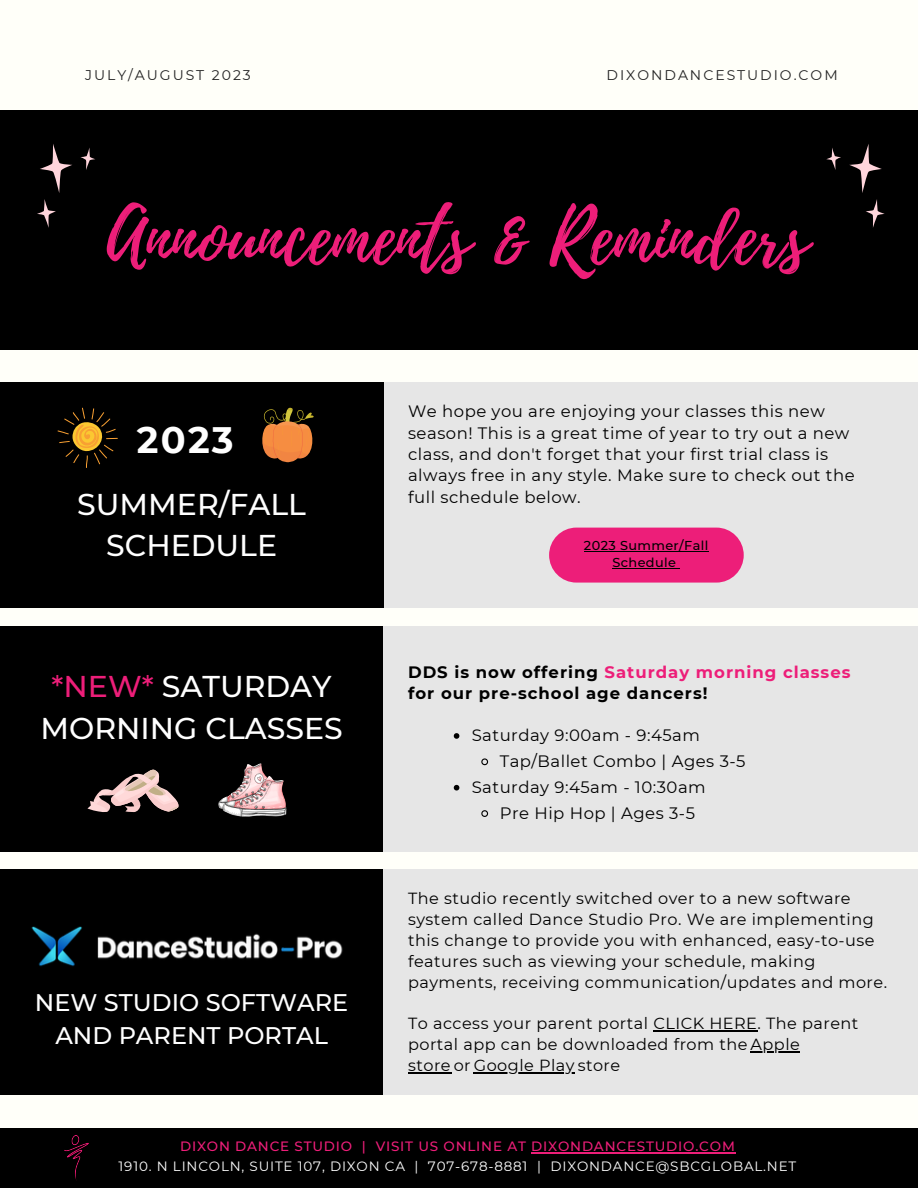
<style>
.page{position:relative;width:918px;height:1188px;background:#fffff9}
.page>*{position:absolute;margin:0;border:0;box-sizing:border-box;transform-origin:0 0}
.t1{font:76.05px "Playlist Script";color:#ed1e79}
.t2{font:700 36.75px "Montserrat";color:#fff}
.t3{font:500 30px/41.7px "Montserrat";color:#fff;text-align:center}
.t4{font:500 24px/32.7px "Montserrat";color:#fff;text-align:center}
.t5{font:16.5px/21.3px "Montserrat";letter-spacing:.03em;color:#000}
.t6{font:700 16.5px/21.3px "Montserrat";letter-spacing:.06em;color:#000}
.t7{font:16.05px/20.9px "Montserrat";letter-spacing:.03em;color:#000}
.t8{font:13.95px "Montserrat";letter-spacing:.14em;color:#222}
.t9{font:13.5px "Montserrat";letter-spacing:.06em;color:#fff}
.t10{font:500 13.5px "Montserrat";letter-spacing:.06em;color:#ed1e79}
.t11{font:500 12.9px/16.6px "Montserrat";letter-spacing:.03em;color:#000;text-align:center}
.s1{color:#ed1e79}
</style>
<div class="page">
<div style="left:0;top:1128px;width:918px;height:60px;background:#000"></div>
<img style="left:64px;top:1135px;width:25px;height:46px">
<div style="left:0;top:110px;width:918px;height:239px;background:#000"></div>
<svg style="left:849px;top:144px;width:33px;height:49px"></svg>
<svg style="left:826px;top:148px;width:15px;height:22px"></svg>
<svg style="left:866px;top:199px;width:19px;height:29px"></svg>
<svg style="left:40px;top:144px;width:32px;height:49px"></svg>
<svg style="left:80px;top:148px;width:15px;height:22px"></svg>
<svg style="left:37px;top:199px;width:19px;height:29px"></svg>
<div style="left:383px;top:383px;width:535px;height:225px;background:#e6e6e6"></div>
<div style="left:0;top:383px;width:383px;height:225px;background:#000"></div>
<div style="left:0;top:626px;width:383px;height:225px;background:#000"></div>
<div style="left:0;top:869px;width:383px;height:226px;background:#000"></div>
<div style="left:383px;top:626px;width:535px;height:225px;background:#e6e6e6"></div>
<div style="left:383px;top:869px;width:535px;height:226px;background:#e6e6e6"></div>
<svg style="left:57px;top:407px;width:61px;height:61px"></svg>
<svg style="left:262px;top:407px;width:52px;height:56px"></svg>
<svg style="left:87px;top:769px;width:92px;height:43px"></svg>
<img style="left:219px;top:764px;width:67px;height:53px">
<img style="left:31px;top:926px;width:312px;height:41px">
<hr style="left:653px;top:1030px;width:104px;height:1px;background:#000">
<hr style="left:751px;top:1051px;width:49px;height:1px;background:#000">
<hr style="left:408px;top:1072px;width:43px;height:1px;background:#000">
<hr style="left:474px;top:1072px;width:101px;height:1px;background:#000">
<svg style="left:454px;top:733px;width:5px;height:6px"></svg>
<svg style="left:481px;top:758px;width:8px;height:8px"></svg>
<svg style="left:454px;top:785px;width:5px;height:6px"></svg>
<svg style="left:481px;top:810px;width:8px;height:7px"></svg>
<hr style="left:531px;top:1152px;width:205px;height:1px;background:#ed1e79">
<div style="left:549px;top:528px;width:195px;height:55px;background:#ed1e79;border-radius:27px"></div>
<hr style="left:584px;top:551px;width:125px;height:1px;background:#000">
<hr style="left:613px;top:568px;width:63px;height:1px;background:#000">
<p class="t8" style="left:85px;top:66px;width:167px">JULY/AUGUST 2023</p>
<p class="t8" style="left:607px;top:66px;width:233px">DIXONDANCESTUDIO.COM</p>
<p class="t1" style="left:107px;top:183px;width:703px">Announcements &amp; Reminders</p>
<p class="t2" style="left:137px;top:417px;width:98px">2023</p>
<p class="t3" style="left:77px;top:483px;width:230px">SUMMER/FALL<br>SCHEDULE</p>
<p class="t3" style="left:41px;top:666px;width:304px"><span class="s1">*NEW*</span> SATURDAY<br>MORNING CLASSES</p>
<p class="t4" style="left:35px;top:986px;width:315px">NEW STUDIO SOFTWARE<br>AND PARENT PORTAL</p>
<p class="t5" style="left:408px;top:401px;width:448px">We hope you are enjoying your classes this new season! This is a great time of year to try out a new class, and don't forget that your first trial class is always free in any style. Make sure to check out the full schedule below.</p>
<p class="t11" style="left:584px;top:537px;width:126px">2023 Summer/Fall<br>Schedule</p>
<p class="t6" style="left:408px;top:661px;width:444px">DDS is now offering <span class="s1">Saturday morning classes </span>for our pre-school age dancers!</p>
<p class="t5" style="left:472px;top:724px;width:230px">Saturday 9:00am - 9:45am</p>
<p class="t5" style="left:500px;top:750px;width:247px">Tap/Ballet Combo | Ages 3-5</p>
<p class="t5" style="left:472px;top:776px;width:236px">Saturday 9:45am - 10:30am</p>
<p class="t5" style="left:500px;top:802px;width:197px">Pre Hip Hop | Ages 3-5</p>
<p class="t7" style="left:408px;top:888px;width:481px">The studio recently switched over to a new software system called Dance Studio Pro. We are implementing this change to provide you with enhanced, easy-to-use features such as viewing your schedule, making payments, receiving communication/updates and more.</p>
<p class="t7" style="left:408px;top:1013px;width:452px">To access your parent portal CLICK HERE. The parent portal app can be downloaded from the Apple<br>store or Google Play store</p>
<p class="t10" style="left:180px;top:1138px;width:556px">DIXON DANCE STUDIO | VISIT US ONLINE AT DIXONDANCESTUDIO.COM</p>
<p class="t9" style="left:119px;top:1158px;width:679px">1910. N LINCOLN, SUITE 107, DIXON CA | 707-678-8881 | DIXONDANCE@SBCGLOBAL.NET</p>
</div>
